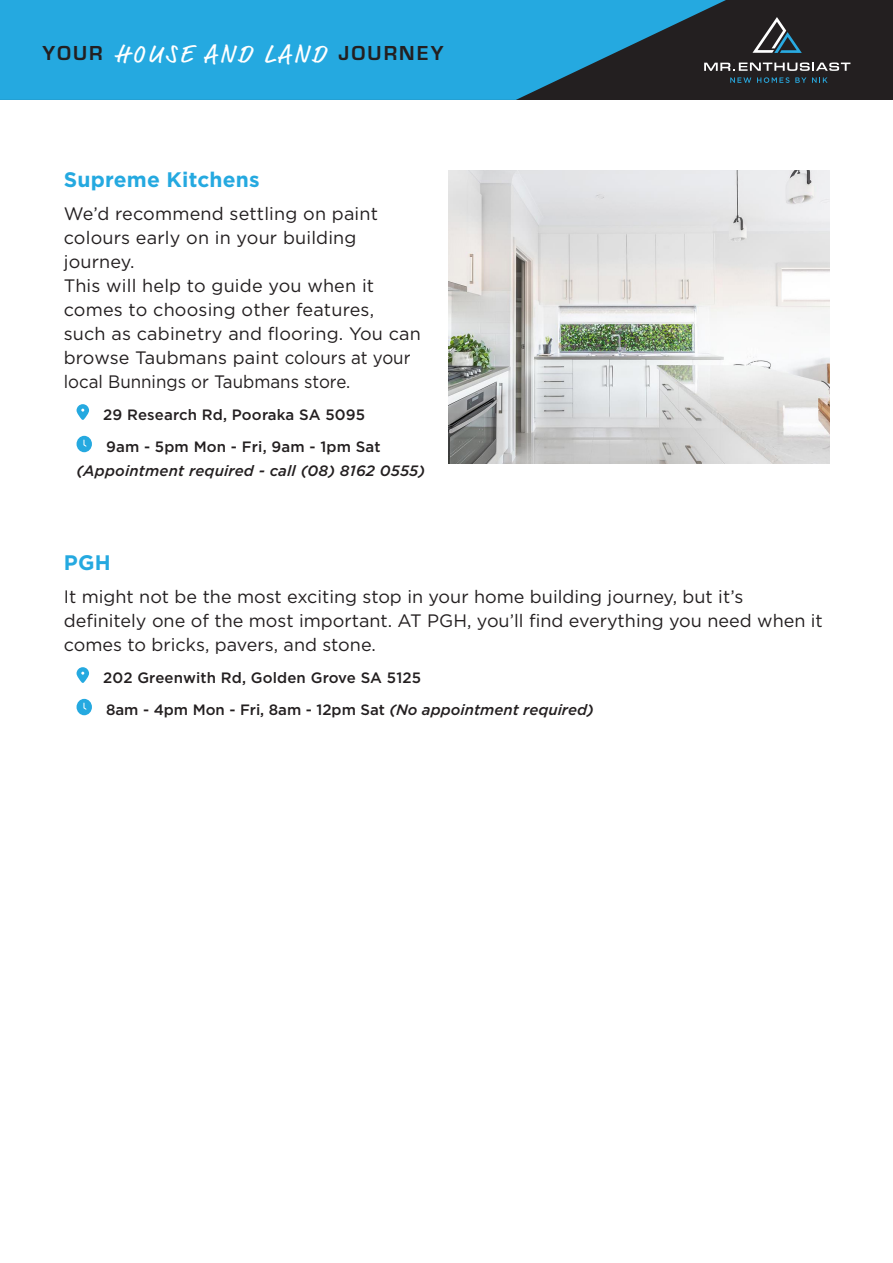
<style>
.page{position:relative;width:893px;height:1263px;background:#fff}
.page>*{position:absolute;margin:0;border:0;box-sizing:border-box;transform-origin:0 0}
.t1{font:25.5px "Market Pro";letter-spacing:.11em;color:#fff}
.body_copy{font:700 21px "Gotham";letter-spacing:.01em;color:#25a9e0}
.body_copy-2{font:18px/24px "Gotham";color:#231f20}
.body_copy-3{font:500 15px "Gotham";letter-spacing:.005em;color:#231f20}
.body_copy-4{font:italic 500 15px/24px "Gotham";letter-spacing:.01em;color:#231f20}
.s1{font-family:"Eurostile";font-weight:700;font-size:21px;color:#231f20}
.s2{font-style:normal}
.s3{font-style:italic}
</style>
<div class="page">
<div style="left:0;top:0;width:893px;height:100px;background:#231f20"></div>
<svg style="left:0;top:0;width:753px;height:100px;fill:#25a9e0"></svg>
<svg style="left:752px;top:17px;width:50px;height:36px"></svg>
<svg style="left:704px;top:63px;width:146px;height:8px"></svg>
<svg style="left:730px;top:77px;width:21px;height:6px"></svg>
<svg style="left:757px;top:77px;width:32px;height:6px"></svg>
<svg style="left:795px;top:77px;width:11px;height:6px"></svg>
<svg style="left:812px;top:77px;width:15px;height:6px"></svg>
<svg style="left:77px;top:404px;width:12px;height:16px"></svg>
<div style="left:77px;top:436px;width:15px;height:16px;background:#25a9e0;border-radius:50%"></div>
<svg style="left:83px;top:439px;width:4px;height:8px"></svg>
<svg style="left:77px;top:667px;width:12px;height:16px"></svg>
<div style="left:77px;top:699px;width:15px;height:16px;background:#25a9e0;border-radius:50%"></div>
<svg style="left:83px;top:702px;width:4px;height:8px"></svg>
<img style="left:449px;top:170px;width:380px;height:293px">
<h1 class="t1" style="left:43px;top:36px;width:403px"><span class="s1">YOUR</span> HOUSE AND LAND <span class="s1">JOURNEY</span></h1>
<p class="body_copy" style="left:64px;top:166px;width:197px">Supreme Kitchens</p>
<p class="body_copy-2" style="left:64px;top:201px;width:359px">We’d recommend settling on paint colours early on in your building journey.<br>This will help to guide you when it comes to choosing other features,<br>such as cabinetry and flooring. You can browse Taubmans paint colours at your local Bunnings or Taubmans store.</p>
<p class="body_copy-3" style="left:103px;top:405px;width:263px">29 Research Rd, Pooraka SA 5095</p>
<p class="body_copy-4" style="left:77px;top:435px;width:350px;text-indent:30px"><span class="s2">9am - 5pm Mon - Fri, 9am - 1pm Sat </span>(Appointment required - call (08) 8162 0555)</p>
<p class="body_copy" style="left:64px;top:549px;width:48px">PGH</p>
<p class="body_copy-2" style="left:64px;top:584px;width:761px">It might not be the most exciting stop in your home building journey, but it’s definitely one of the most important. AT PGH, you’ll find everything you need when it comes to bricks, pavers, and stone.</p>
<p class="body_copy-3" style="left:103px;top:668px;width:320px">202 Greenwith Rd, Golden Grove SA 5125</p>
<p class="body_copy-3" style="left:106px;top:700px;width:489px">8am - 4pm Mon - Fri, 8am - 12pm Sat <span class="s3">(No appointment required)</span></p>
</div>
